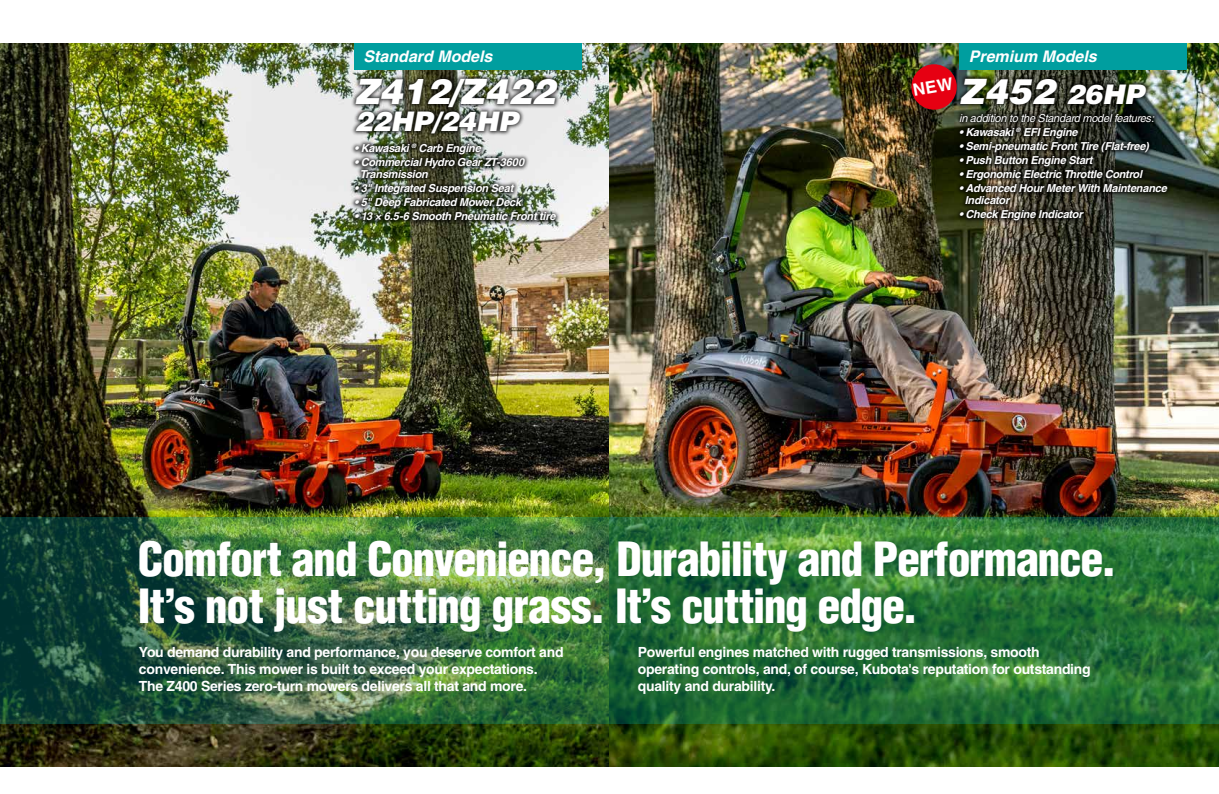
<style>
.page{position:relative;width:1219px;height:794px;background:#fff}
.page>*{position:absolute;margin:0;border:0;box-sizing:border-box;transform-origin:0 0}
.t1{font:900 condensed 46px/47px "Helvetica";letter-spacing:-.03em;color:#fff}
.t2{font:italic 900 35px "Helvetica";color:#fff}
.t3{font:italic 900 27px "Helvetica";color:#fff}
.t4{font:italic 700 16px "Helvetica";color:#fff}
.t5{font:700 14px/17px "Helvetica";letter-spacing:-.02em;color:#fff}
.t6{font:italic 700 11px/12px "Helvetica";letter-spacing:-.02em;color:#fff}
.t7{font:italic 11px "Helvetica";letter-spacing:-.025em;color:#fff}
.s1{font-size:27px}
</style>
<div class="page">
<img style="left:0;top:43px;width:1219px;height:723px">
<img style="left:0;top:517px;width:1219px;height:207px">
<div style="left:350px;top:74px;width:212px;height:151px;background:#000;opacity:.75"></div>
<div style="left:959px;top:43px;width:227px;height:26px;background:#009e9f"></div>
<div style="left:354px;top:43px;width:227px;height:26px;background:#009e9f"></div>
<div style="left:955px;top:74px;width:217px;height:152px;background:#000;opacity:.75"></div>
<div style="left:911px;top:64px;width:46px;height:46px;background:#e60012;border-radius:50%"></div>
<h3 class="t4" style="left:364px;top:46px;width:130px">Standard Models</h3>
<h3 class="t4" style="left:969px;top:46px;width:130px">Premium Models</h3>
<h2 class="t2" style="left:354px;top:68px;width:202px">Z412/Z422</h2>
<h3 class="t3" style="left:354px;top:104px;width:165px">22HP/24HP</h3>
<p class="t6" style="left:354px;top:142px;width:128px">• Kawasaki <sup>®</sup> Carb Engine</p>
<p class="t6" style="left:360px;top:156px;width:166px;text-indent:-6px">• Commercial Hydro Gear ZT-3600<br>Transmission</p>
<p class="t6" style="left:354px;top:182px;width:161px">• 3" Integrated Suspension Seat</p>
<p class="t6" style="left:354px;top:196px;width:168px">• 5" Deep Fabricated Mower Deck</p>
<p class="t6" style="left:354px;top:210px;width:203px">• 13 × 6.5-6 Smooth Pneumatic Front tire</p>
<h2 class="t2" style="left:959px;top:68px;width:186px">Z452 <span class="s1">26HP</span></h2>
<p class="t7" style="left:959px;top:112px;width:196px">in addition to the Standard model features:</p>
<p class="t6" style="left:959px;top:126px;width:120px">• Kawasaki <sup>®</sup> EFI Engine</p>
<p class="t6" style="left:959px;top:140px;width:191px">• Semi-pneumatic Front Tire (Flat-free)</p>
<p class="t6" style="left:959px;top:154px;width:135px">• Push Button Engine Start</p>
<p class="t6" style="left:959px;top:168px;width:185px">• Ergonomic Electric Throttle Control</p>
<p class="t6" style="left:965px;top:182px;width:204px;text-indent:-6px">• Advanced Hour Meter With Maintenance<br>Indicator</p>
<p class="t6" style="left:959px;top:208px;width:125px">• Check Engine Indicator</p>
<h1 class="t1" style="left:138px;top:535px;width:980px">Comfort and Convenience, Durability and Performance.<br>It’s not just cutting grass. It’s cutting edge.</h1>
<p class="t5" style="left:139px;top:643px;width:426px">You demand durability and performance, you deserve comfort and convenience. This mower is built to exceed your expectations.<br>The Z400 Series zero-turn mowers delivers all that and more.</p>
<p class="t5" style="left:638px;top:643px;width:454px">Powerful engines matched with rugged transmissions, smooth operating controls, and, of course, Kubota's reputation for outstanding quality and durability.</p>
</div>
